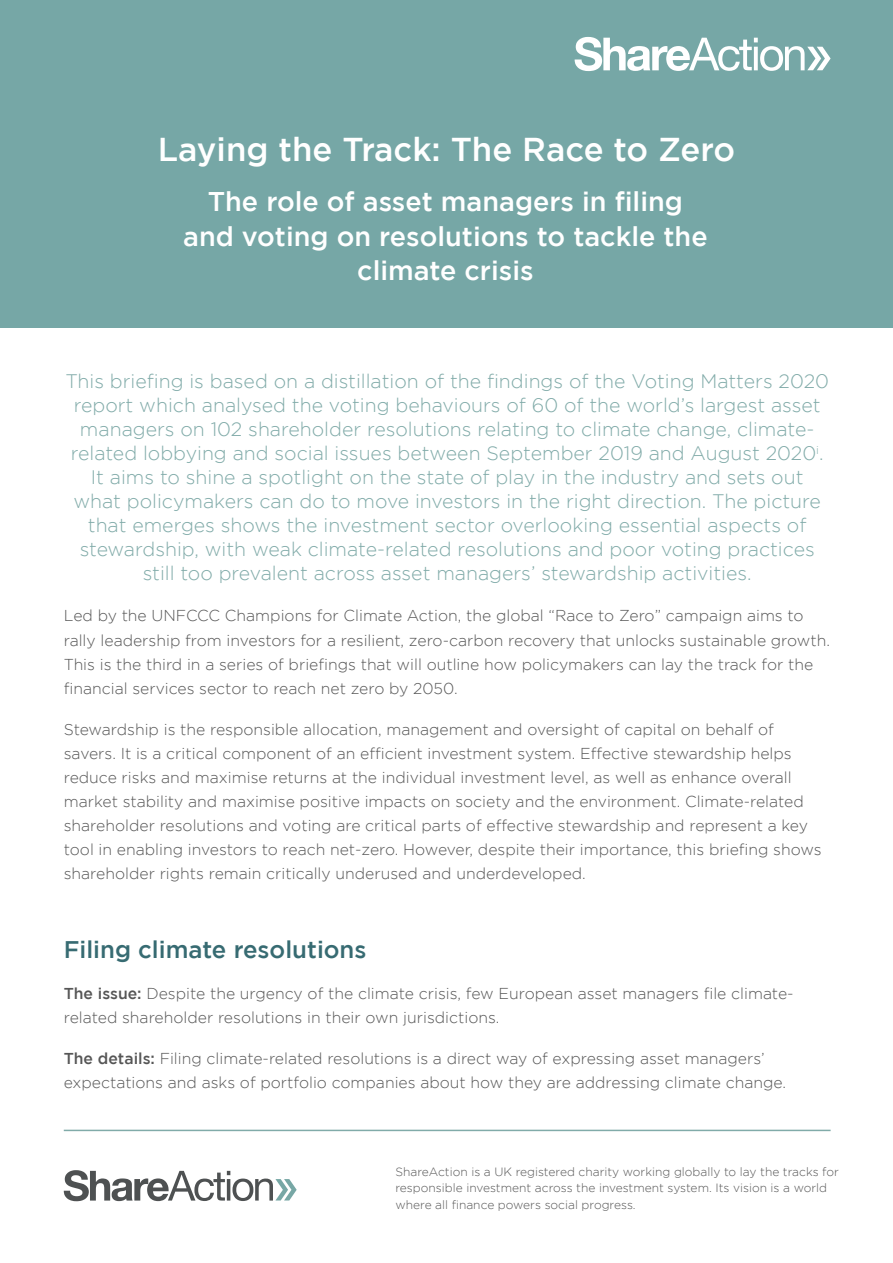
<style>
.page{position:relative;width:893px;height:1263px;background:#fff}
.page>*{position:absolute;margin:0;border:0;box-sizing:border-box;transform-origin:0 0}
.t1{font:500 33px "Gotham";color:#fff}
.t2{font:500 27px/34.5px "Gotham";color:#fff;text-align:center}
.t3{font:500 24px "Gotham";color:#376b72}
.t4{font:300 19.5px/24px "Gotham";color:#81aba9;text-align:center}
.t5{font:300 15.75px/24px "Gotham";color:#565656}
.t6{font:300 12px/16.5px "Gotham";color:#565656}
.s1{font-weight:500}
</style>
<div class="page">
<div style="left:0;top:0;width:893px;height:327px;background:#76a7a6"></div>
<svg style="left:575px;top:37px;width:256px;height:34px"></svg>
<svg style="left:64px;top:1170px;width:233px;height:31px"></svg>
<hr style="left:64px;top:1130px;width:767px;height:1px;background:#81aba9">
<p class="t1" style="left:158px;top:130px;width:579px">Laying the Track: The Race to Zero</p>
<p class="t2" style="left:183px;top:184px;width:526px">The role of asset managers in filing and voting on resolutions to tackle the climate crisis</p>
<p class="t4" style="left:65px;top:369px;width:765px">This briefing is based on a distillation of the findings of the Voting Matters 2020 report which analysed the voting behaviours of 60 of the world’s largest asset managers on 102 shareholder resolutions relating to climate change, climate&shy;related lobbying and social issues between September 2019 and August 2020<sup>i</sup>.<br>It aims to shine a spotlight on the state of play in the industry and sets out what policymakers can do to move investors in the right direction. The picture that emerges shows the investment sector overlooking essential aspects of stewardship, with weak climate-related resolutions and poor voting practices still too prevalent across asset managers’ stewardship activities.</p>
<p class="t5" style="left:64px;top:604px;width:768px">Led by the UNFCCC Champions for Climate Action, the global “Race to Zero” campaign aims to rally leadership from investors for a resilient, zero-carbon recovery that unlocks sustainable growth.<br>This is the third in a series of briefings that will outline how policymakers can lay the track for the financial services sector to reach net zero by 2050.</p>
<p class="t5" style="left:64px;top:717px;width:759px">Stewardship is the responsible allocation, management and oversight of capital on behalf of savers. It is a critical component of an efficient investment system. Effective stewardship helps reduce risks and maximise returns at the individual investment level, as well as enhance overall market stability and maximise positive impacts on society and the environment. Climate-related shareholder resolutions and voting are critical parts of effective stewardship and represent a key tool in enabling investors to reach net-zero. However, despite their importance, this briefing shows shareholder rights remain critically underused and underdeveloped.</p>
<p class="t3" style="left:64px;top:935px;width:304px">Filing climate resolutions</p>
<p class="t5" style="left:64px;top:981px;width:731px"><span class="s1">The issue:</span> Despite the urgency of the climate crisis, few European asset managers file climate&shy;related shareholder resolutions in their own jurisdictions.</p>
<p class="t5" style="left:64px;top:1046px;width:724px"><span class="s1">The details:</span> Filing climate-related resolutions is a direct way of expressing asset managers’ expectations and asks of portfolio companies about how they are addressing climate change.</p>
<p class="t6" style="left:395px;top:1163px;width:445px">ShareAction is a UK registered charity working globally to lay the tracks for responsible investment across the investment system. Its vision is a world where all finance powers social progress.</p>
</div>
